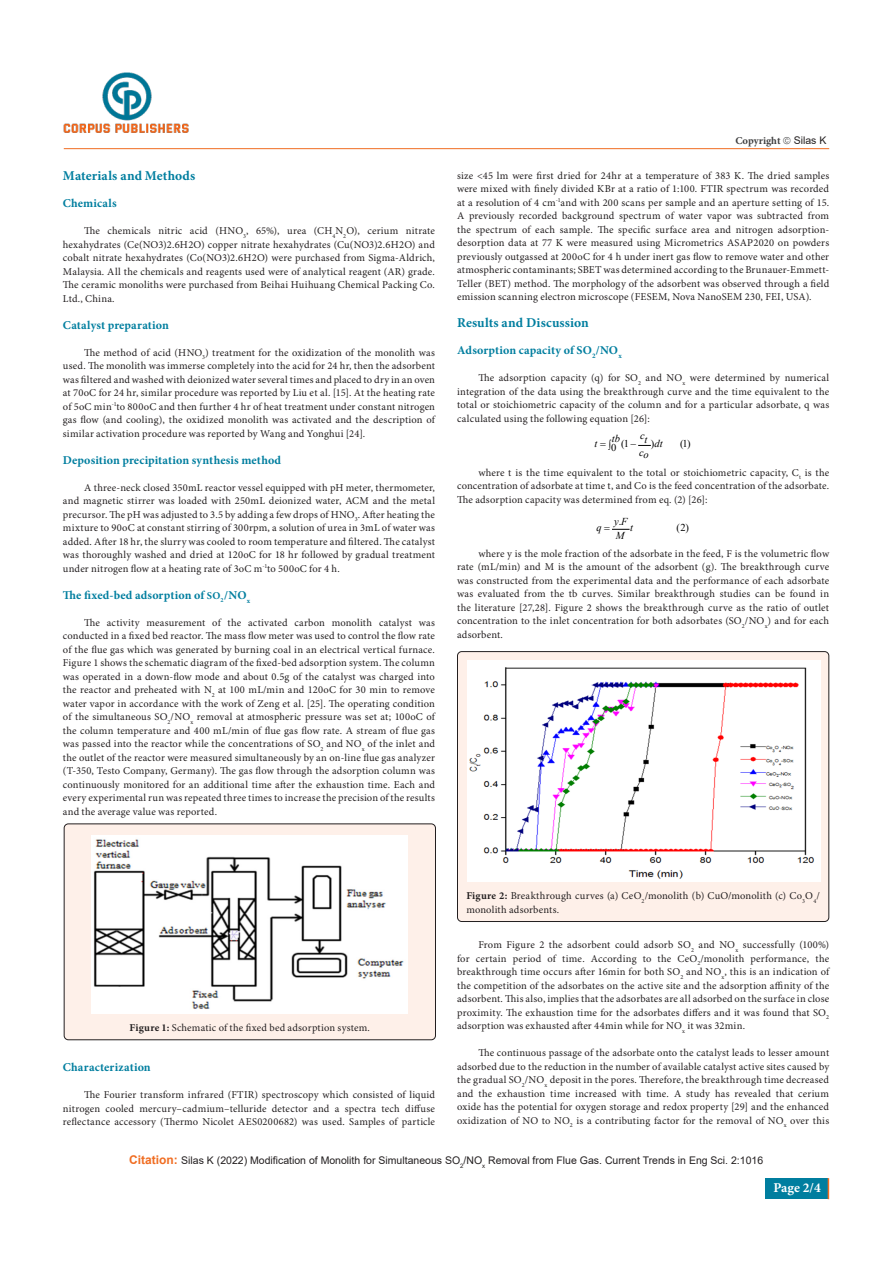
<style>
.page{position:relative;width:893px;height:1263px;background:#fff}
.page>*{position:absolute;margin:0;border:0;box-sizing:border-box;transform-origin:0 0}
.t1{font:700 13.5px "Minion Pro";letter-spacing:.01em;color:#007e9f}
.t2{font:700 13.5px "Minion Pro";color:#fff}
.t3{font:700 12px "Minion Pro";letter-spacing:.01em;color:#007e9f}
.t4{font:10.5px/13.5px "Minion Pro";letter-spacing:.015em;color:#231f20;text-align:justify}
.t5{font:10.5px "Arial";color:#231f20}
.t6{font:italic 10.5px "Times New Roman";color:#000}
.t7{font:10.5px "Times New Roman";color:#000}
.t8{font:700 10.5px "Minion Pro";color:#3e3e3f}
.s1{font-size:10.5px}
.s2{font-style:normal}
.s3{font-weight:700}
.s4{font-weight:700;font-size:12px;color:#f06d22}
</style>
<div class="page">
<hr style="left:64px;top:148px;width:765px;height:1px;background:#f06d22">
<div style="left:765px;top:1178px;width:63px;height:21px;background:#007e9f"></div>
<svg style="left:828px;top:1178px;width:1px;height:21px"></svg>
<img style="left:64px;top:73px;width:125px;height:60px">
<div style="left:64px;top:824px;width:371px;height:216px;background:#fef0e9;border-radius:4px"></div>
<div style="left:64px;top:823px;width:372px;height:217px;border:1px solid #231f20;border-radius:4px"></div>
<img style="left:92px;top:835px;width:316px;height:178px">
<div style="left:457px;top:652px;width:372px;height:269px;background:#fef0e9;border-radius:4px"></div>
<div style="left:457px;top:651px;width:372px;height:271px;border:1px solid #231f20;border-radius:4px"></div>
<img style="left:467px;top:660px;width:354px;height:221px">
<svg style="left:612px;top:528px;width:17px;height:2px"></svg>
<p class="t1" style="left:63px;top:166px;width:134px">Materials and Methods</p>
<p class="t3" style="left:63px;top:195px;width:55px">Chemicals</p>
<p class="t4" style="left:63px;top:224px;width:374px;text-indent:21px">The chemicals nitric acid (HNO<sub>3</sub>, 65%), urea (CH<sub>4</sub>N<sub>2</sub>O), cerium nitrate hexahydrates (Ce(NO3)2.6H2O) copper nitrate hexahydrates (Cu(NO3)2.6H2O) and cobalt nitrate hexahydrates (Co(NO3)2.6H2O) were purchased from Sigma-Aldrich, Malaysia. All the chemicals and reagents used were of analytical reagent (AR) grade.<br>The ceramic monoliths were purchased from Beihai Huihuang Chemical Packing Co.<br>Ltd., China.</p>
<p class="t3" style="left:63px;top:316px;width:107px">Catalyst preparation</p>
<p class="t4" style="left:63px;top:346px;width:374px;text-indent:21px">The method of acid (HNO<sub>3</sub>) treatment for the oxidization of the monolith was used. The monolith was immerse completely into the acid for 24 hr, then the adsorbent was filtered and washed with deionized water several times and placed to dry in an oven at 70oC for 24 hr, similar procedure was reported by Liu et al. [15]. At the heating rate of 5oC min<sup>-1</sup>to 800oC and then further 4 hr of heat treatment under constant nitrogen gas flow (and cooling), the oxidized monolith was activated and the description of similar activation procedure was reported by Wang and Yonghui [24].</p>
<p class="t3" style="left:63px;top:451px;width:220px">Deposition precipitation synthesis method</p>
<p class="t4" style="left:63px;top:481px;width:374px;text-indent:21px">A three-neck closed 350mL reactor vessel equipped with pH meter, thermometer, and magnetic stirrer was loaded with 250mL deionized water, ACM and the metal precursor. The pH was adjusted to 3.5 by adding a few drops of HNO<sub>3</sub>. After heating the mixture to 90oC at constant stirring of 300rpm, a solution of urea in 3mL of water was added. After 18 hr, the slurry was cooled to room temperature and filtered. The catalyst was thoroughly washed and dried at 120oC for 18 hr followed by gradual treatment under nitrogen flow at a heating rate of 3oC m<sup>-1</sup>to 500oC for 4 h.</p>
<p class="t3" style="left:63px;top:586px;width:189px">The fixed-bed adsorption of <span class="s1">SO</span><sub>2</sub>/NO<sub>x</sub></p>
<p class="t4" style="left:63px;top:616px;width:374px;text-indent:21px">The activity measurement of the activated carbon monolith catalyst was conducted in a fixed bed reactor. The mass flow meter was used to control the flow rate of the flue gas which was generated by burning coal in an electrical vertical furnace.<br>Figure 1 shows the schematic diagram of the fixed-bed adsorption system. The column was operated in a down-flow mode and about 0.5g of the catalyst was charged into the reactor and preheated with N<sub>2</sub> at 100 mL/min and 120oC for 30 min to remove water vapor in accordance with the work of Zeng et al. [25]. The operating condition of the simultaneous SO<sub>2</sub>/NO<sub>x</sub> removal at atmospheric pressure was set at; 100oC of the column temperature and 400 mL/min of flue gas flow rate. A stream of flue gas was passed into the reactor while the concentrations of SO<sub>2</sub> and NO<sub>x</sub> of the inlet and the outlet of the reactor were measured simultaneously by an on-line flue gas analyzer (T-350, Testo Company, Germany). The gas flow through the adsorption column was continuously monitored for an additional time after the exhaustion time. Each and every experimental run was repeated three times to increase the precision of the results and the average value was reported.</p>
<p class="t8" style="left:735px;top:133px;width:47px">Copyright</p>
<p class="t5" style="left:794px;top:133px;width:34px">Silas K</p>
<p class="t4" style="left:457px;top:169px;width:374px">size &lt;45 lm were first dried for 24hr at a temperature of 383 K. The dried samples were mixed with finely divided KBr at a ratio of 1:100. FTIR spectrum was recorded at a resolution of 4 cm<sup>-1</sup>and with 200 scans per sample and an aperture setting of 15.<br>A previously recorded background spectrum of water vapor was subtracted from the spectrum of each sample. The specific surface area and nitrogen adsorption&shy;desorption data at 77 K were measured using Micrometrics ASAP2020 on powders previously outgassed at 200oC for 4 h under inert gas flow to remove water and other atmospheric contaminants; SBET was determined according to the Brunauer-Emmett-Teller (BET) method. The morphology of the adsorbent was observed through a field emission scanning electron microscope (FESEM, Nova NanoSEM 230, FEI, USA).</p>
<p class="t1" style="left:457px;top:313px;width:133px">Results and Discussion</p>
<p class="t3" style="left:457px;top:342px;width:166px">Adsorption capacity of SO<sub>2</sub>/NO<sub>x</sub></p>
<p class="t4" style="left:457px;top:372px;width:374px;text-indent:21px">The adsorption capacity (q) for SO<sub>2</sub> and NO<sub>x</sub> were determined by numerical integration of the data using the breakthrough curve and the time equivalent to the total or stoichiometric capacity of the column and for a particular adsorbate, q was calculated using the following equation [26]:</p>
<p class="t7" style="left:621px;top:436px;width:17px">(1−</p>
<p class="t6" style="left:651px;top:437px;width:13px"><span class="s2">)</span>dt</p>
<p class="t7" style="left:680px;top:436px;width:12px">(1)</p>
<p class="t6" style="left:612px;top:431px;width:10px">tb</p>
<p class="t6" style="left:644px;top:432px;width:4px">t</p>
<p class="t6" style="left:640px;top:428px;width:6px">c</p>
<p class="t6" style="left:594px;top:437px;width:4px">t</p>
<p class="t7" style="left:611px;top:440px;width:7px">0</p>
<p class="t6" style="left:639px;top:446px;width:11px">co</p>
<p class="t4" style="left:457px;top:466px;width:374px;text-indent:21px">where t is the time equivalent to the total or stoichiometric capacity, C<sub>t</sub> is the concentration of adsorbate at time t, and Co is the feed concentration of the adsorbate.<br>The adsorption capacity was determined from eq. (2) [26]:</p>
<p class="t7" style="left:619px;top:514px;width:4px">.</p>
<p class="t7" style="left:677px;top:520px;width:14px">(2)</p>
<p class="t6" style="left:614px;top:514px;width:15px">yF</p>
<p class="t6" style="left:597px;top:520px;width:7px">q</p>
<p class="t6" style="left:630px;top:520px;width:4px">t</p>
<p class="t6" style="left:616px;top:529px;width:10px">M</p>
<p class="t4" style="left:457px;top:547px;width:374px;text-indent:21px">where y is the mole fraction of the adsorbate in the feed, F is the volumetric flow rate (mL/min) and M is the amount of the adsorbent (g). The breakthrough curve was constructed from the experimental data and the performance of each adsorbate was evaluated from the tb curves. Similar breakthrough studies can be found in the literature [27,28]. Figure 2 shows the breakthrough curve as the ratio of outlet concentration to the inlet concentration for both adsorbates (SO<sub>2</sub>/NO<sub>x</sub>) and for each adsorbent.</p>
<p class="t4" style="left:130px;top:1021px;width:242px"><span class="s3">Figure 1:</span> Schematic of the fixed bed adsorption system.</p>
<p class="t3" style="left:63px;top:1059px;width:89px">Characterization</p>
<p class="t4" style="left:63px;top:1088px;width:374px;text-indent:21px">The Fourier transform infrared (FTIR) spectroscopy which consisted of liquid nitrogen cooled mercury–cadmium–telluride detector and a spectra tech diffuse reflectance accessory (Thermo Nicolet AES0200682) was used. Samples of particle</p>
<p class="t4" style="left:466px;top:889px;width:355px"><span class="s3">Figure 2:</span> Breakthrough curves (a) CeO<sub>2</sub>/monolith (b) CuO/monolith (c) Co<sub>3</sub>O<sub>4</sub>/ monolith adsorbents.</p>
<p class="t4" style="left:457px;top:939px;width:374px;text-indent:21px">From Figure 2 the adsorbent could adsorb SO<sub>2</sub> and NO<sub>x</sub> successfully (100%) for certain period of time. According to the CeO<sub>2</sub>/monolith performance, the breakthrough time occurs after 16min for both SO<sub>2</sub> and NO<sub>x</sub>, this is an indication of the competition of the adsorbates on the active site and the adsorption affinity of the adsorbent. This also, implies that the adsorbates are all adsorbed on the surface in close proximity. The exhaustion time for the adsorbates differs and it was found that SO<sub>2 </sub>adsorption was exhausted after 44min while for NO<sub>x</sub> it was 32min.</p>
<p class="t4" style="left:457px;top:1047px;width:374px;text-indent:21px">The continuous passage of the adsorbate onto the catalyst leads to lesser amount adsorbed due to the reduction in the number of available catalyst active sites caused by the gradual SO<sub>2</sub>/NO<sub>x</sub> deposit in the pores. Therefore, the breakthrough time decreased and the exhaustion time increased with time. A study has revealed that cerium oxide has the potential for oxygen storage and redox property [29] and the enhanced oxidization of NO to NO<sub>2</sub> is a contributing factor for the removal of NO<sub>x</sub> over this</p>
<p class="t5" style="left:129px;top:1153px;width:635px"><span class="s4">Citation:</span> Silas K (2022) Modification of Monolith for Simultaneous SO<sub>2</sub>/NO<sub>x</sub> Removal from Flue Gas. Current Trends in Eng Sci. 2:1016</p>
<p class="t2" style="left:773px;top:1178px;width:49px">Page 2/4</p>
</div>
